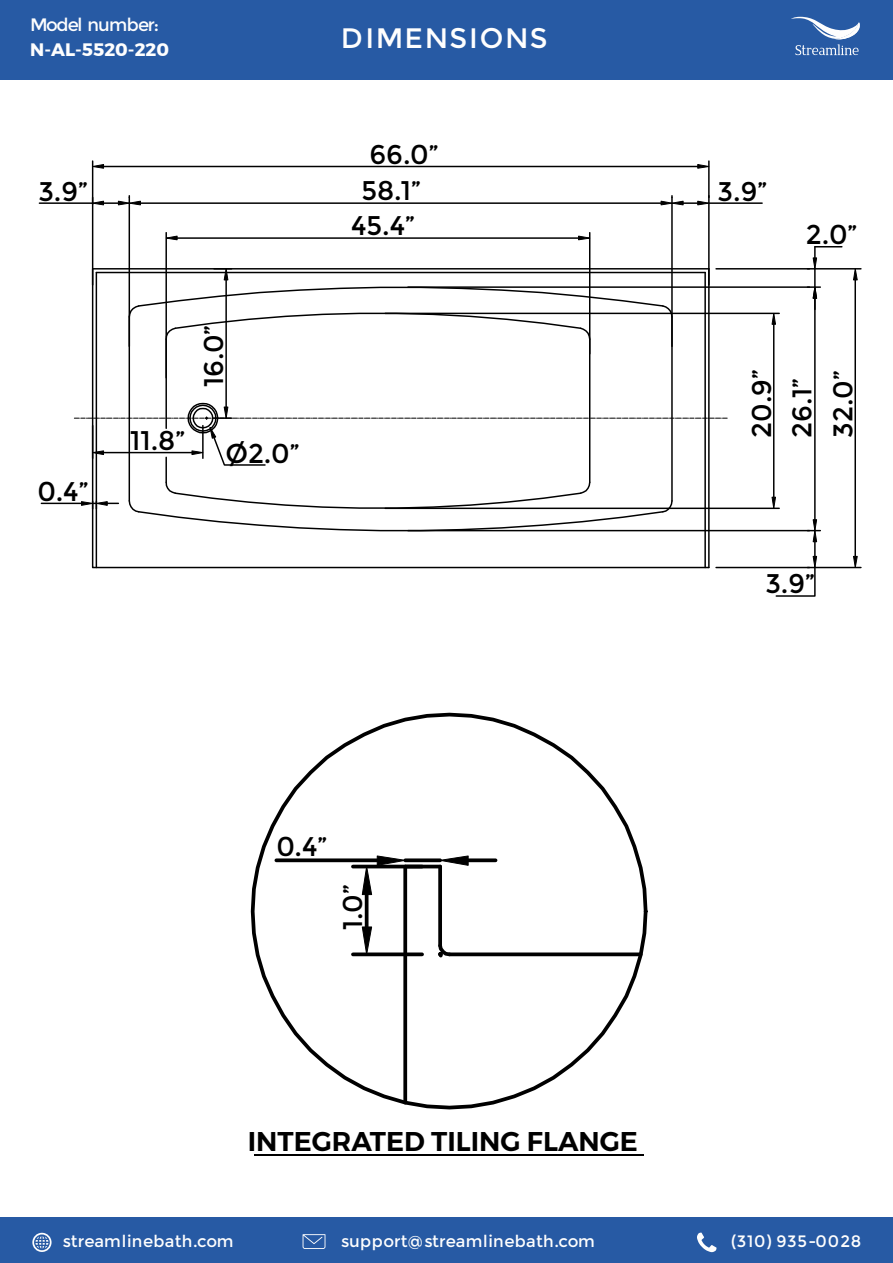
<style>
.page{position:relative;width:893px;height:1263px;background:#fff}
.page>*{position:absolute;margin:0;border:0;box-sizing:border-box;transform-origin:0 0}
.t1{font:28.2px "Montserrat";letter-spacing:.06em;color:#fefefe}
.t2{font:27px/40.7px "Montserrat";color:#000}
.t3{font:600 27px "Montserrat";color:#000}
.t4{font:700 18px "Montserrat";color:#fefefe}
.t5{font:18px "Montserrat";letter-spacing:-.045em;color:#fefefe}
.t6{font:16.5px "Montserrat";letter-spacing:.02em;color:#fefefe}
.t7{font:16.5px "Montserrat";letter-spacing:.055em;color:#fefefe}
</style>
<div class="page">
<div style="left:0;top:0;width:893px;height:79px;background:#275aa4"></div>
<div style="left:0;top:1217px;width:893px;height:46px;background:#275aa4"></div>
<svg style="left:791px;top:17px;width:69px;height:38px"></svg>
<svg style="left:32px;top:1233px;width:20px;height:19px"></svg>
<svg style="left:303px;top:1234px;width:22px;height:15px"></svg>
<svg style="left:697px;top:1232px;width:19px;height:20px"></svg>
<hr style="left:254px;top:1154px;width:390px;height:2px;background:#000">
<svg style="left:250px;top:712px;width:398px;height:398px"></svg>
<svg style="left:276px;top:858px;width:86px;height:4px"></svg>
<svg style="left:406px;top:858px;width:33px;height:4px"></svg>
<svg style="left:469px;top:858px;width:27px;height:4px"></svg>
<svg style="left:439px;top:855px;width:30px;height:11px"></svg>
<hr style="left:353px;top:865px;width:69px;height:3px;background:#000">
<svg style="left:353px;top:952px;width:69px;height:4px"></svg>
<hr style="left:365px;top:894px;width:3px;height:33px;background:#000">
<svg style="left:362px;top:855px;width:44px;height:40px"></svg>
<svg style="left:362px;top:926px;width:10px;height:29px"></svg>
<svg style="left:435px;top:941px;width:19px;height:19px"></svg>
<svg style="left:91px;top:267px;width:619px;height:302px"></svg>
<hr style="left:129px;top:317px;width:1px;height:184px;background:#000">
<hr style="left:165px;top:457px;width:2px;height:25px;background:#000">
<hr style="left:165px;top:339px;width:2px;height:89px;background:#000">
<hr style="left:589px;top:339px;width:1px;height:143px;background:#000">
<hr style="left:96px;top:272px;width:1px;height:295px;background:#000">
<svg style="left:128px;top:481px;width:546px;height:51px"></svg>
<hr style="left:165px;top:233px;width:2px;height:145px;background:#000">
<hr style="left:589px;top:233px;width:1px;height:121px;background:#000">
<hr style="left:177px;top:237px;width:402px;height:2px;background:#000">
<svg style="left:165px;top:235px;width:13px;height:6px"></svg>
<svg style="left:578px;top:235px;width:11px;height:6px"></svg>
<hr style="left:129px;top:197px;width:1px;height:149px;background:#000">
<hr style="left:671px;top:197px;width:2px;height:149px;background:#000">
<hr style="left:140px;top:202px;width:521px;height:2px;background:#000">
<hr style="left:92px;top:161px;width:1px;height:124px;background:#000">
<hr style="left:708px;top:161px;width:2px;height:124px;background:#000">
<hr style="left:104px;top:166px;width:594px;height:1px;background:#000">
<svg style="left:93px;top:164px;width:11px;height:5px"></svg>
<svg style="left:697px;top:164px;width:13px;height:5px"></svg>
<hr style="left:385px;top:313px;width:394px;height:1px;background:#000">
<hr style="left:385px;top:508px;width:394px;height:1px;background:#000">
<hr style="left:773px;top:324px;width:1px;height:173px;background:#000">
<svg style="left:771px;top:314px;width:5px;height:11px"></svg>
<svg style="left:771px;top:496px;width:5px;height:12px"></svg>
<hr style="left:408px;top:286px;width:412px;height:2px;background:#000">
<hr style="left:408px;top:530px;width:412px;height:1px;background:#000">
<hr style="left:814px;top:298px;width:2px;height:222px;background:#000">
<hr style="left:716px;top:567px;width:145px;height:1px;background:#000">
<hr style="left:716px;top:268px;width:145px;height:2px;background:#000">
<hr style="left:854px;top:280px;width:2px;height:276px;background:#000">
<svg style="left:853px;top:556px;width:5px;height:11px"></svg>
<svg style="left:853px;top:268px;width:5px;height:13px"></svg>
<hr style="left:41px;top:503px;width:41px;height:1px;background:#000">
<svg style="left:81px;top:501px;width:37px;height:8px"></svg>
<hr style="left:39px;top:202px;width:54px;height:2px;background:#000">
<svg style="left:93px;top:196px;width:48px;height:10px"></svg>
<hr style="left:709px;top:202px;width:53px;height:2px;background:#000">
<svg style="left:660px;top:196px;width:50px;height:10px"></svg>
<svg style="left:807px;top:246px;width:35px;height:63px"></svg>
<svg style="left:775px;top:519px;width:42px;height:78px"></svg>
<hr style="left:225px;top:280px;width:2px;height:127px;background:#000">
<svg style="left:128px;top:268px;width:546px;height:73px"></svg>
<svg style="left:74px;top:402px;width:653px;height:64px"></svg>
<p class="t5" style="left:30px;top:14px;width:131px">Model number:</p>
<p class="t4" style="left:30px;top:35px;width:140px">N-AL-5520-220</p>
<p class="t2" style="left:38px;top:171px;width:51px">3.9”</p>
<p class="t2" style="left:37px;top:472px;width:53px">0.4”</p>
<p class="t2" style="left:130px;top:421px;width:57px">11.8”</p>
<p class="t2" style="left:194px;top:387px;width:64px;rotate:-90deg">16.0”</p>
<p class="t2" style="left:225px;top:433px;width:76px">Ø2.0”</p>
<p class="t1" style="left:341px;top:22px;width:208px">DIMENSIONS</p>
<p class="t2" style="left:370px;top:135px;width:71px">66.0”</p>
<p class="t2" style="left:351px;top:174px;width:71px;line-height:35px;text-align:center">58.1”<br>45.4”</p>
<p class="t2" style="left:718px;top:171px;width:51px">3.9”</p>
<p class="t2" style="left:806px;top:215px;width:53px">2.0”</p>
<p class="t2" style="left:742px;top:438px;width:70px;rotate:-90deg">20.9”<br>26.1”<br>32.0”</p>
<p class="t2" style="left:765px;top:564px;width:51px">3.9”</p>
<p class="t2" style="left:276px;top:826px;width:53px">0.4”</p>
<p class="t2" style="left:333px;top:930px;width:48px;rotate:-90deg">1.0”</p>
<p class="t3" style="left:248px;top:1120px;width:392px">INTEGRATED TILING FLANGE</p>
<p class="t6" style="left:63px;top:1232px;width:172px">streamlinebath.com</p>
<p class="t6" style="left:341px;top:1232px;width:255px">support@streamlinebath.com</p>
<p class="t7" style="left:731px;top:1232px;width:132px">(310) 935-0028</p>
</div>
